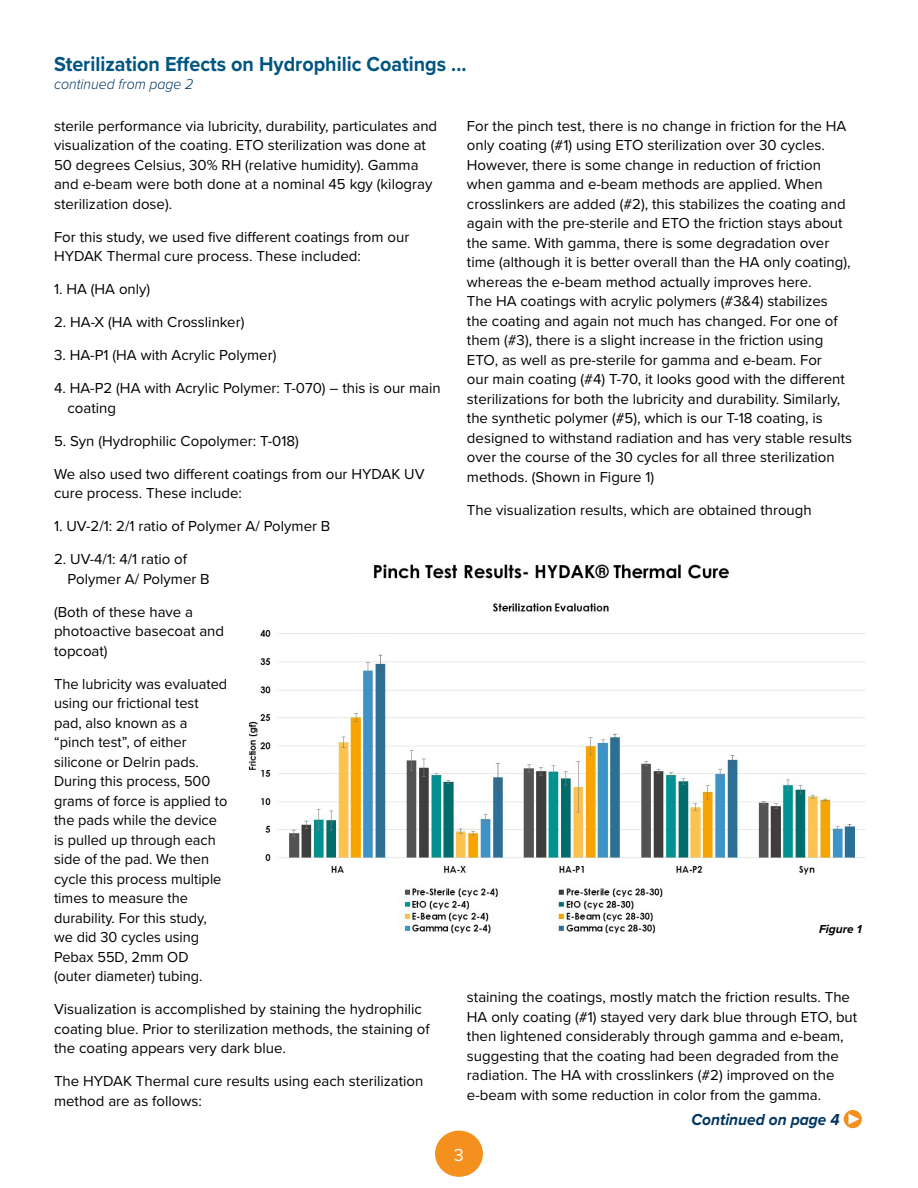
<style>
.page{position:relative;width:918px;height:1188px;background:#fff}
.page>*{position:absolute;margin:0;border:0;box-sizing:border-box;transform-origin:0 0}
.t1{font:700 21px "Proxima Nova";color:#005581;scale:.94 1}
.t2{font:18px "Proxima Nova";color:#fff}
.t3{font:italic 700 16.5px "Proxima Nova";color:#00355f;scale:.94 1}
.t4{font:15px/19.5px "Proxima Nova";color:#000}
.t5{font:italic 300 15px "Proxima Nova";color:#00355f;scale:.94 1}
.t6{font:italic 700 12px "Proxima Nova";color:#000}
</style>
<div class="page">
<div style="left:435px;top:1131px;width:48px;height:46px;background:#f4901d;border-radius:50%"></div>
<div style="left:844px;top:1110px;width:18px;height:18px;background:#f3901d;border-radius:50%"></div>
<svg style="left:848px;top:1114px;width:11px;height:11px"></svg>
<img style="left:248px;top:564px;width:617px;height:370px">
<h1 class="t1" style="left:54px;top:48px;width:440px">Sterilization Effects on Hydrophilic Coatings ...</h1>
<p class="t5" style="left:54px;top:72px;width:150px">continued from page 2</p>
<p class="t4" style="left:54px;top:115px;width:385px">sterile performance via lubricity, durability, particulates and visualization of the coating. ETO sterilization was done at 50 degrees Celsius, 30% RH (relative humidity). Gamma and e-beam were both done at a nominal 45 kgy (kilogray sterilization dose).</p>
<p class="t4" style="left:54px;top:226px;width:357px">For this study, we used five different coatings from our<br>HYDAK Thermal cure process. These included:</p>
<p class="t4" style="left:54px;top:279px;width:98px">1. HA (HA only)</p>
<p class="t4" style="left:54px;top:312px;width:192px">2. HA-X (HA with Crosslinker)</p>
<p class="t4" style="left:54px;top:345px;width:224px">3. HA-P1 (HA with Acrylic Polymer)</p>
<p class="t4" style="left:68px;top:378px;width:375px;text-indent:-14px">4. HA-P2 (HA with Acrylic Polymer: T-070) – this is our main coating</p>
<p class="t4" style="left:54px;top:430px;width:246px">5. Syn (Hydrophilic Copolymer: T-018)</p>
<p class="t4" style="left:54px;top:463px;width:372px">We also used two different coatings from our HYDAK UV cure process. These include:</p>
<p class="t4" style="left:54px;top:516px;width:278px">1. UV-2/1: 2/1 ratio of Polymer A/ Polymer B</p>
<p class="t4" style="left:68px;top:549px;width:144px;text-indent:-14px">2. UV-4/1: 4/1 ratio of<br>Polymer A/ Polymer B</p>
<p class="t4" style="left:54px;top:601px;width:172px">(Both of these have a photoactive basecoat and topcoat)</p>
<p class="t4" style="left:54px;top:673px;width:175px">The lubricity was evaluated using our frictional test pad, also known as a “pinch test”, of either silicone or Delrin pads.<br>During this process, 500 grams of force is applied to the pads while the device is pulled up through each side of the pad. We then cycle this process multiple times to measure the durability. For this study, we did 30 cycles using<br>Pebax 55D, 2mm OD (outer diameter) tubing.</p>
<p class="t4" style="left:54px;top:999px;width:377px">Visualization is accomplished by staining the hydrophilic coating blue. Prior to sterilization methods, the staining of the coating appears very dark blue.</p>
<p class="t4" style="left:54px;top:1071px;width:371px">The HYDAK Thermal cure results using each sterilization method are as follows:</p>
<p class="t4" style="left:467px;top:115px;width:387px">For the pinch test, there is no change in friction for the HA only coating (#1) using ETO sterilization over 30 cycles.<br>However, there is some change in reduction of friction when gamma and e-beam methods are applied. When crosslinkers are added (#2), this stabilizes the coating and again with the pre-sterile and ETO the friction stays about the same. With gamma, there is some degradation over time (although it is better overall than the HA only coating), whereas the e-beam method actually improves here.<br>The HA coatings with acrylic polymers (#3&amp;4) stabilizes the coating and again not much has changed. For one of them (#3), there is a slight increase in the friction using ETO, as well as pre-sterile for gamma and e-beam. For<br>our main coating (#4) T-70, it looks good with the different sterilizations for both the lubricity and durability. Similarly, the synthetic polymer (#5), which is our T-18 coating, is designed to withstand radiation and has very stable results over the course of the 30 cycles for all three sterilization methods. (Shown in Figure 1)</p>
<p class="t4" style="left:467px;top:499px;width:346px">The visualization results, which are obtained through</p>
<p class="t6" style="left:819px;top:920px;width:44px">Figure 1</p>
<p class="t4" style="left:467px;top:987px;width:392px">staining the coatings, mostly match the friction results. The HA only coating (#1) stayed very dark blue through ETO, but then lightened considerably through gamma and e-beam, suggesting that the coating had been degraded from the radiation. The HA with crosslinkers (#2) improved on the e-beam with some reduction in color from the gamma.</p>
<p class="t3" style="left:692px;top:1107px;width:159px">Continued on page 4</p>
<p class="t2" style="left:454px;top:1142px;width:12px">3</p>
</div>
